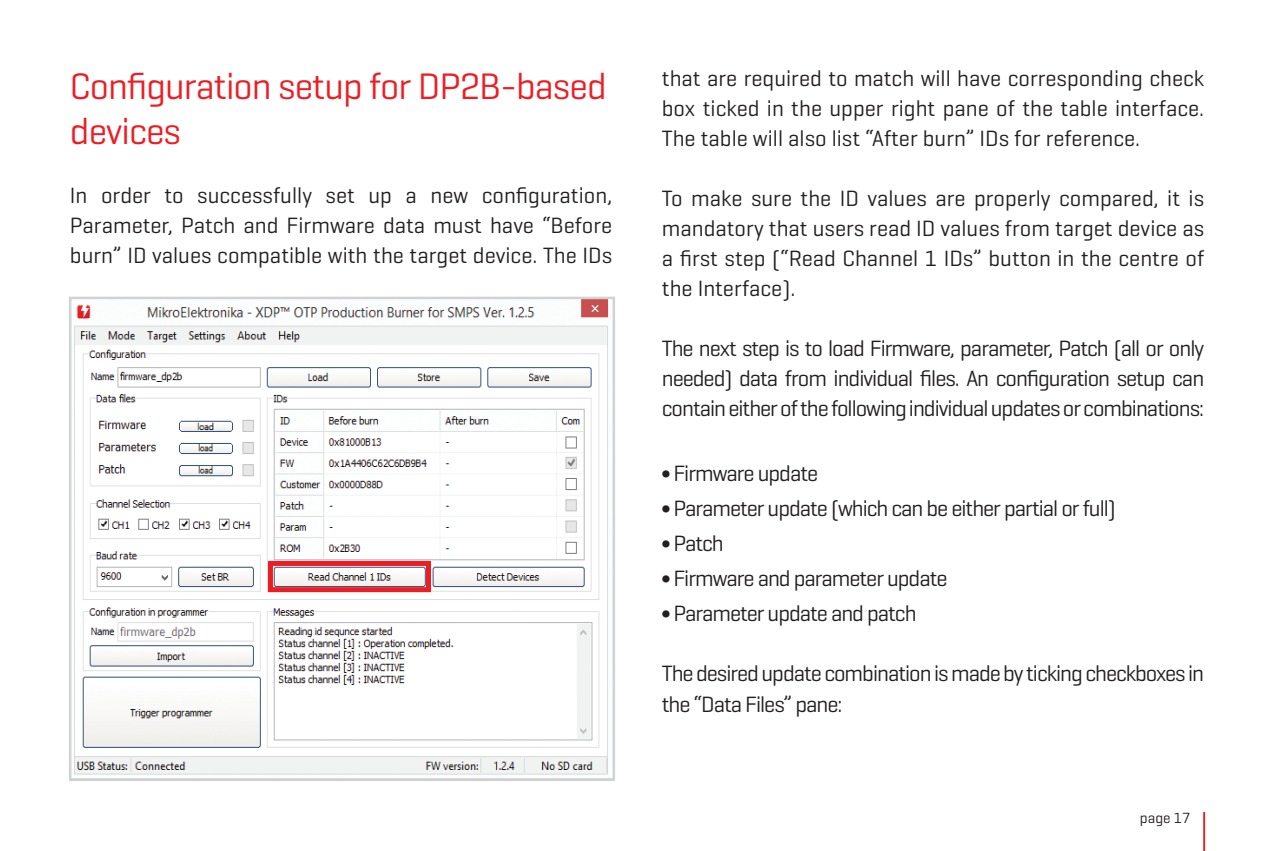
<style>
.page{position:relative;width:1276px;height:851px;background:#fff}
.page>*{position:absolute;margin:0;border:0;box-sizing:border-box;transform-origin:0 0}
.t1{font:37.5px/45px "Geogrotesque";letter-spacing:-.025em;color:#ee1d23}
.t2{font:22.5px/30px "Geogrotesque";letter-spacing:-.045em;color:#231f20;text-align:justify}
.t3{font:15px "Geogrotesque";color:#231f20}
.s1{font-style:italic}
</style>
<div class="page">
<hr style="left:1203px;top:811px;width:2px;height:39px;background:#ee1d23">
<img style="left:72px;top:299px;width:540px;height:476px">
<div style="left:69px;top:296px;width:546px;height:484px;border:2px solid #d1d2d4"></div>
<div style="left:268px;top:561px;width:163px;height:31px;border:5px solid #ee1d23"></div>
<h1 class="t1" style="left:70px;top:63px;width:538px">Configuration setup for DP2B-based devices</h1>
<p class="t2" style="left:70px;top:179px;width:544px">In order to successfully set up a new configuration, Parameter, Patch and Firmware data must have “Before burn” ID values compatible with the target device. The IDs</p>
<p class="t2" style="left:662px;top:63px;width:544px">that are required to match will have corresponding check box ticked in the upper right pane of the table interface.<br>The table will also list “After burn” IDs for reference.</p>
<p class="t2" style="left:662px;top:183px;width:544px">To make sure the ID values are properly compared, it is mandatory that users read ID values from target device as a first step (“Read Channel 1 IDs” button in the centre of the Interface).</p>
<p class="t2" style="left:662px;top:333px;width:544px">The next step is to load Firmware, parameter, Patch (all or only needed) data from individual files. An configuration setup can contain either of the following individual updates or combinations:</p>
<p class="t2" style="left:662px;top:455px;width:455px;line-height:35px;text-align:left"><span class="s1">∫</span> Firmware update<br><span class="s1">∫</span> Parameter update (which can be either partial or full) <span class="s1">∫</span> Patch<br><span class="s1">∫</span> Firmware and parameter update<br><span class="s1">∫</span> Parameter update and patch</p>
<p class="t2" style="left:662px;top:658px;width:544px">The desired update combination is made by ticking checkboxes in the “Data Files” pane:</p>
<p class="t3" style="left:1140px;top:808px;width:52px">page 17</p>
</div>
